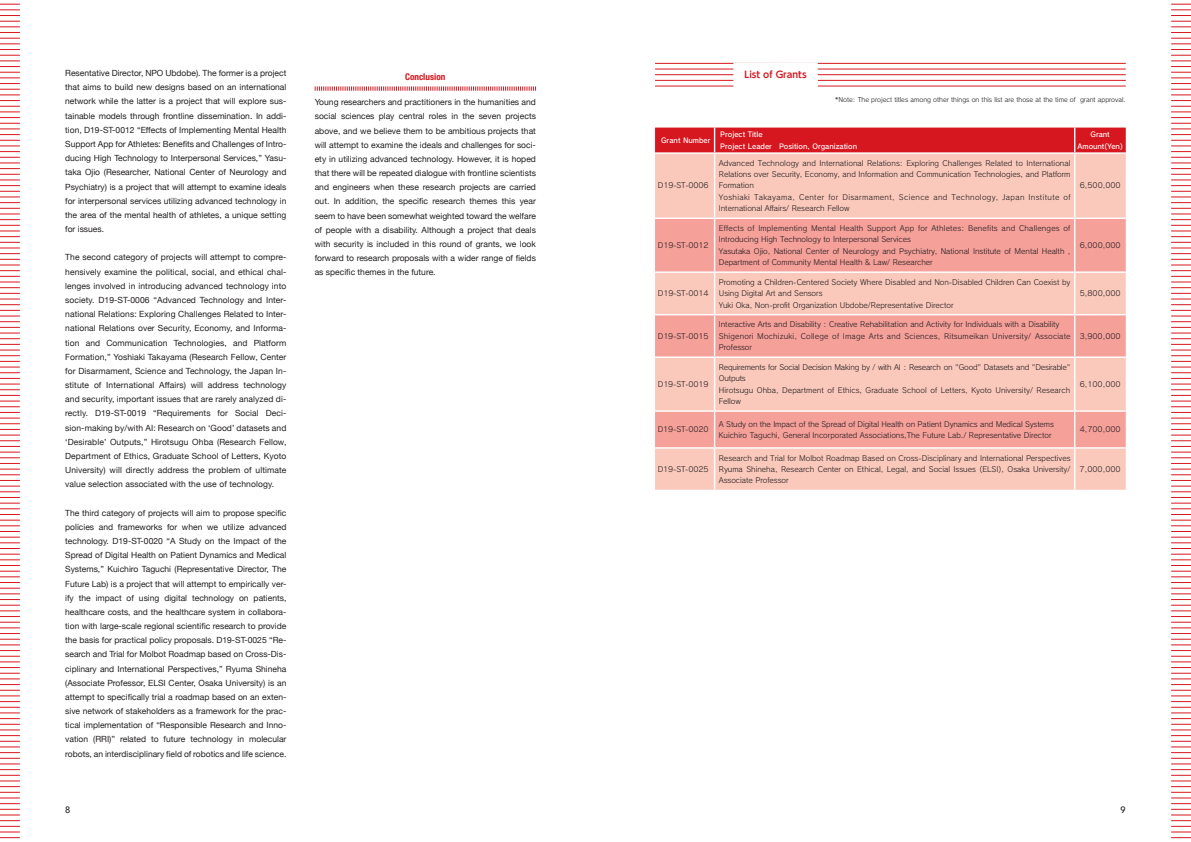
<style>
.page{position:relative;width:1191px;height:842px;background:#fff}
.page>*{position:absolute;margin:0;border:0;box-sizing:border-box;transform-origin:0 0}
.t1{font:700 9.2px "UD Shin Go Pr 6 N De";color:#d7171f}
.t2{font:700 condensed 9.2px "Helvetica Neue";color:#d7171f}
.t3{font:500 9.2px "Avenir";color:#231f20}
.t4{font:8.5px/14.2px "Helvetica Neue";color:#231f20;text-align:justify}
.t5{font:7.4px/11.3px "Rodin Pro M";color:#231f20}
.t6{font:7.4px/11.3px "Rodin Pro M";letter-spacing:-.02em;color:#231f20}
.t7{font:7.1px/11.3px "Rodin Pro DB";color:#fff}
.t8{font:6.4px "Rodin Pro M";color:#231f20}
</style>
<div class="page">
<svg style="left:0;top:4px;width:20px;height:834px"></svg>
<svg style="left:1171px;top:4px;width:20px;height:834px"></svg>
<div style="left:655px;top:154px;width:470px;height:336px;background:#fbc9bc"></div>
<svg style="left:655px;top:219px;width:470px;height:228px;background:#f8b4aa"></svg>
<div style="left:714px;top:315px;width:360px;height:42px;background:#f6a09a"></div>
<div style="left:655px;top:128px;width:470px;height:24px;background:#d7171f"></div>
<hr style="left:714px;top:154px;width:1px;height:64px;background:#fff">
<hr style="left:1074px;top:154px;width:1px;height:64px;background:#fff">
<hr style="left:655px;top:218px;width:59px;height:1px;background:#fff">
<hr style="left:714px;top:218px;width:360px;height:1px;background:#fff">
<hr style="left:714px;top:219px;width:1px;height:52px;background:#fff">
<hr style="left:1074px;top:218px;width:51px;height:1px;background:#fff">
<hr style="left:1074px;top:219px;width:1px;height:52px;background:#fff">
<hr style="left:655px;top:271px;width:59px;height:2px;background:#fff">
<hr style="left:714px;top:271px;width:360px;height:2px;background:#fff">
<hr style="left:714px;top:273px;width:1px;height:41px;background:#fff">
<hr style="left:1074px;top:271px;width:51px;height:2px;background:#fff">
<hr style="left:1074px;top:273px;width:1px;height:41px;background:#fff">
<hr style="left:655px;top:314px;width:59px;height:1px;background:#fff">
<hr style="left:714px;top:314px;width:360px;height:1px;background:#fff">
<hr style="left:714px;top:315px;width:1px;height:41px;background:#fff">
<hr style="left:1074px;top:314px;width:51px;height:1px;background:#fff">
<hr style="left:1074px;top:315px;width:1px;height:41px;background:#fff">
<hr style="left:655px;top:356px;width:59px;height:2px;background:#fff">
<hr style="left:714px;top:356px;width:360px;height:2px;background:#fff">
<hr style="left:714px;top:358px;width:1px;height:52px;background:#fff">
<hr style="left:1074px;top:356px;width:51px;height:2px;background:#fff">
<hr style="left:1074px;top:358px;width:1px;height:52px;background:#fff">
<hr style="left:655px;top:410px;width:59px;height:2px;background:#fff">
<hr style="left:714px;top:410px;width:360px;height:2px;background:#fff">
<hr style="left:714px;top:412px;width:1px;height:35px;background:#fff">
<hr style="left:1074px;top:410px;width:51px;height:2px;background:#fff">
<hr style="left:1074px;top:412px;width:1px;height:35px;background:#fff">
<hr style="left:655px;top:447px;width:59px;height:2px;background:#fff">
<hr style="left:714px;top:447px;width:360px;height:2px;background:#fff">
<hr style="left:714px;top:449px;width:1px;height:41px;background:#fff">
<hr style="left:1074px;top:447px;width:51px;height:2px;background:#fff">
<hr style="left:1074px;top:449px;width:1px;height:41px;background:#fff">
<hr style="left:655px;top:63px;width:470px;height:1px;background:#d7171f">
<hr style="left:655px;top:69px;width:470px;height:1px;background:#d7171f">
<hr style="left:655px;top:74px;width:470px;height:1px;background:#d7171f">
<hr style="left:655px;top:80px;width:470px;height:1px;background:#d7171f">
<hr style="left:655px;top:86px;width:470px;height:1px;background:#d7171f">
<svg style="left:733px;top:62px;width:85px;height:25px"></svg>
<svg style="left:315px;top:86px;width:221px;height:5px"></svg>
<p class="t4" style="left:65px;top:65px;width:223px">Resentative Director, NPO Ubdobe). The former is a project that aims to build new designs based on an international network while the latter is a project that will explore sus&shy;tainable models through frontline dissemination. In addi&shy;tion, D19-ST-0012 “Effects of Implementing Mental Health Support App for Athletes: Benefits and Challenges of Intro&shy;ducing High Technology to Interpersonal Services,” Yasu&shy;taka Ojio (Researcher, National Center of Neurology and Psychiatry) is a project that will attempt to examine ideals for interpersonal services utilizing advanced technology in the area of the mental health of athletes, a unique setting for issues.</p>
<p class="t4" style="left:65px;top:250px;width:223px">The second category of projects will attempt to compre&shy;hensively examine the political, social, and ethical chal&shy;lenges involved in introducing advanced technology into society. D19-ST-0006 “Advanced Technology and Inter&shy;national Relations: Exploring Challenges Related to Inter&shy;national Relations over Security, Economy, and Informa&shy;tion and Communication Technologies, and Platform Formation,” Yoshiaki Takayama (Research Fellow, Center for Disarmament, Science and Technology, the Japan In&shy;stitute of International Affairs) will address technology and security, important issues that are rarely analyzed di&shy;rectly. D19-ST-0019 “Requirements for Social Deci&shy;sion-making by/with AI: Research on ‘Good’ datasets and ‘Desirable’ Outputs,” Hirotsugu Ohba (Research Fellow, Department of Ethics, Graduate School of Letters, Kyoto University) will directly address the problem of ultimate value selection associated with the use of technology.</p>
<p class="t4" style="left:65px;top:505px;width:223px">The third category of projects will aim to propose specific policies and frameworks for when we utilize advanced technology. D19-ST-0020 “A Study on the Impact of the Spread of Digital Health on Patient Dynamics and Medical Systems,” Kuichiro Taguchi (Representative Director, The Future Lab) is a project that will attempt to empirically ver&shy;ify the impact of using digital technology on patients, healthcare costs, and the healthcare system in collabora&shy;tion with large-scale regional scientific research to provide the basis for practical policy proposals. D19-ST-0025 “Re&shy;search and Trial for Molbot Roadmap based on Cross-Dis&shy;ciplinary and International Perspectives,” Ryuma Shineha (Associate Professor, ELSI Center, Osaka University) is an attempt to specifically trial a roadmap based on an exten&shy;sive network of stakeholders as a framework for the prac&shy;tical implementation of “Responsible Research and Inno&shy;vation (RRI)” related to future technology in molecular robots, an interdisciplinary field of robotics and life science.</p>
<p class="t2" style="left:405px;top:69px;width:42px">Conclusion</p>
<p class="t1" style="left:744px;top:67px;width:63px">List of Grants</p>
<p class="t4" style="left:315px;top:94px;width:223px">Young researchers and practitioners in the humanities and social sciences play central roles in the seven projects above, and we believe them to be ambitious projects that will attempt to examine the ideals and challenges for soci&shy;ety in utilizing advanced technology. However, it is hoped that there will be repeated dialogue with frontline scientists and engineers when these research projects are carried out. In addition, the specific research themes this year seem to have been somewhat weighted toward the welfare of people with a disability. Although a project that deals with security is included in this round of grants, we look forward to research proposals with a wider range of fields as specific themes in the future.</p>
<p class="t8" style="left:835px;top:95px;width:292px">*Note: The project titles among other things on this list are those at the time of grant approval.</p>
<p class="t7" style="left:661px;top:134px;width:51px">Grant Number</p>
<p class="t7" style="left:720px;top:129px;width:138px">Project Title<br>Project Leader Position, Organization</p>
<p class="t7" style="left:1077px;top:129px;width:47px;text-align:center">Grant<br>Amount(Yen)</p>
<p class="t6" style="left:658px;top:180px;width:52px">D19-ST-0006</p>
<p class="t5" style="left:719px;top:157px;width:353px">Advanced Technology and International Relations: Exploring Challenges Related to International Relations over Security, Economy, and Information and Communication Technologies, and Platform Formation<br>Yoshiaki Takayama, Center for Disarmament, Science and Technology, Japan Institute of International Affairs/ Research Fellow</p>
<p class="t5" style="left:1079px;top:180px;width:43px">6,500,000</p>
<p class="t5" style="left:719px;top:222px;width:353px">Effects of Implementing Mental Health Support App for Athletes: Benefits and Challenges of Introducing High Technology to Interpersonal Services<br>Yasutaka Ojio, National Center of Neurology and Psychiatry, National Institute of Mental Health , Department of Community Mental Health &amp; Law/ Researcher</p>
<p class="t6" style="left:658px;top:239px;width:52px">D19-ST-0012</p>
<p class="t5" style="left:1079px;top:239px;width:43px">6,000,000</p>
<p class="t6" style="left:658px;top:287px;width:52px">D19-ST-0014</p>
<p class="t5" style="left:719px;top:276px;width:353px">Promoting a Children-Centered Society Where Disabled and Non-Disabled Children Can Coexist by<br>Using Digital Art and Sensors<br>Yuki Oka, Non-profit Organization Ubdobe/Representative Director</p>
<p class="t5" style="left:1079px;top:287px;width:43px">5,800,000</p>
<p class="t6" style="left:658px;top:330px;width:52px">D19-ST-0015</p>
<p class="t5" style="left:719px;top:319px;width:353px">Interactive Arts and Disability : Creative Rehabilitation and Activity for Individuals with a Disability<br>Shigenori Mochizuki, College of Image Arts and Sciences, Ritsumeikan University/ Associate<br>Professor</p>
<p class="t5" style="left:1079px;top:330px;width:43px">3,900,000</p>
<p class="t6" style="left:658px;top:378px;width:52px">D19-ST-0019</p>
<p class="t6" style="left:719px;top:361px;width:353px">Requirements for Social Decision Making by / with AI : Research on "Good" Datasets and "Desirable" Outputs<br>Hirotsugu Ohba, Department of Ethics, Graduate School of Letters, Kyoto University/ Research Fellow</p>
<p class="t5" style="left:1079px;top:378px;width:43px">6,100,000</p>
<p class="t6" style="left:658px;top:424px;width:52px">D19-ST-0020</p>
<p class="t5" style="left:719px;top:418px;width:336px">A Study on the Impact of the Spread of Digital Health on Patient Dynamics and Medical Systems<br>Kuichiro Taguchi, General Incorporated Associations,The Future Lab./ Representative Director</p>
<p class="t5" style="left:1079px;top:424px;width:43px">4,700,000</p>
<p class="t6" style="left:658px;top:463px;width:52px">D19-ST-0025</p>
<p class="t5" style="left:719px;top:452px;width:353px;text-align:justify">Research and Trial for Molbot Roadmap Based on Cross-Disciplinary and International Perspectives Ryuma Shineha, Research Center on Ethical, Legal, and Social Issues (ELSI), Osaka University/ Associate Professor</p>
<p class="t5" style="left:1079px;top:463px;width:43px">7,000,000</p>
<p class="t3" style="left:65px;top:804px;width:7px">8</p>
<p class="t3" style="left:1120px;top:804px;width:7px">9</p>
</div>
